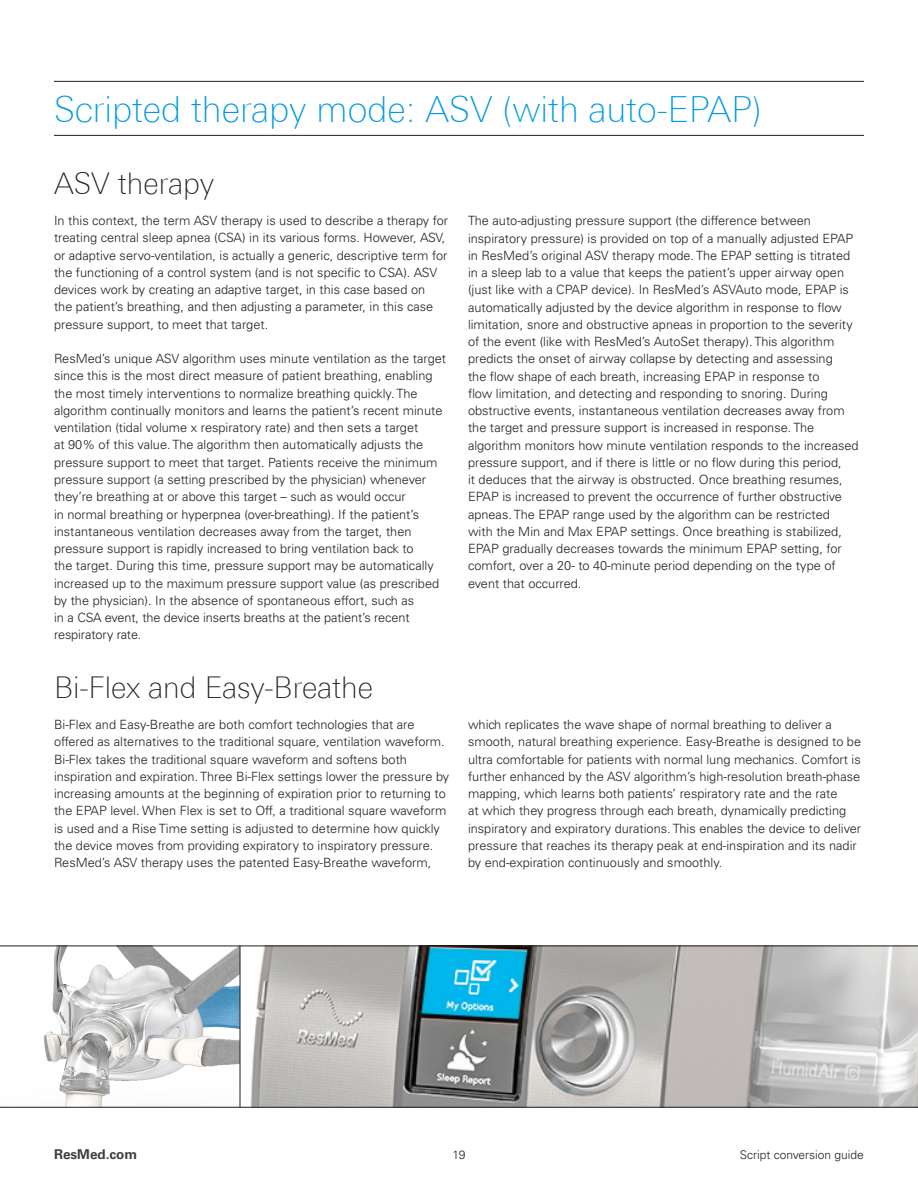
<style>
.page{position:relative;width:918px;height:1188px;background:#fff}
.page>*{position:absolute;margin:0;border:0;box-sizing:border-box;transform-origin:0 0}
.t1{font:100 36px "Linotype Univers 230";color:#009bde}
.t2{font:100 30px "Linotype Univers 230";color:#231f20}
.t3{font:700 13.5px "Univers LT Std";color:#3e3e3f}
.t4{font:300 12.75px/17.2px "Univers LT Std";color:#231f20}
.t5{font:300 12px "Univers LT Std";color:#231f20}
</style>
<div class="page">
<img style="left:0;top:947px;width:240px;height:160px">
<svg style="left:241px;top:947px;width:677px;height:160px;background:#aab2b3"></svg>
<hr style="left:240px;top:946px;width:1px;height:162px;background:#231f20">
<hr style="left:0;top:1107px;width:918px;height:1px;background:#231f20">
<hr style="left:0;top:946px;width:918px;height:1px;background:#231f20">
<hr style="left:54px;top:81px;width:810px;height:1px;background:#231f20">
<hr style="left:54px;top:135px;width:810px;height:1px;background:#231f20">
<h1 class="t1" style="left:54px;top:88px;width:710px">Scripted therapy mode: ASV (with auto-EPAP)</h1>
<h2 class="t2" style="left:54px;top:167px;width:162px">ASV therapy</h2>
<p class="t4" style="left:54px;top:212px;width:396px">In this context, the term ASV therapy is used to describe a therapy for treating central sleep apnea (CSA) in its various forms. However, ASV, or adaptive servo-ventilation, is actually a generic, descriptive term for the functioning of a control system (and is not specific to CSA). ASV devices work by creating an adaptive target, in this case based on<br>the patient’s breathing, and then adjusting a parameter, in this case pressure support, to meet that target.</p>
<p class="t4" style="left:54px;top:350px;width:394px">ResMed’s unique ASV algorithm uses minute ventilation as the target since this is the most direct measure of patient breathing, enabling the most timely interventions to normalize breathing quickly. The algorithm continually monitors and learns the patient’s recent minute ventilation (tidal volume x respiratory rate) and then sets a target<br>at 90% of this value. The algorithm then automatically adjusts the pressure support to meet that target. Patients receive the minimum pressure support (a setting prescribed by the physician) whenever they’re breathing at or above this target – such as would occur<br>in normal breathing or hyperpnea (over-breathing). If the patient’s instantaneous ventilation decreases away from the target, then pressure support is rapidly increased to bring ventilation back to<br>the target. During this time, pressure support may be automatically increased up to the maximum pressure support value (as prescribed by the physician). In the absence of spontaneous effort, such as<br>in a CSA event, the device inserts breaths at the patient’s recent respiratory rate.</p>
<p class="t4" style="left:468px;top:212px;width:392px">The auto-adjusting pressure support (the difference between inspiratory pressure) is provided on top of a manually adjusted EPAP in ResMed’s original ASV therapy mode. The EPAP setting is titrated in a sleep lab to a value that keeps the patient’s upper airway open (just like with a CPAP device). In ResMed’s ASVAuto mode, EPAP is automatically adjusted by the device algorithm in response to flow limitation, snore and obstructive apneas in proportion to the severity of the event (like with ResMed’s AutoSet therapy). This algorithm predicts the onset of airway collapse by detecting and assessing<br>the flow shape of each breath, increasing EPAP in response to<br>flow limitation, and detecting and responding to snoring. During obstructive events, instantaneous ventilation decreases away from the target and pressure support is increased in response. The algorithm monitors how minute ventilation responds to the increased pressure support, and if there is little or no flow during this period,<br>it deduces that the airway is obstructed. Once breathing resumes, EPAP is increased to prevent the occurrence of further obstructive apneas. The EPAP range used by the algorithm can be restricted<br>with the Min and Max EPAP settings. Once breathing is stabilized, EPAP gradually decreases towards the minimum EPAP setting, for comfort, over a 20- to 40-minute period depending on the type of event that occurred.</p>
<h2 class="t2" style="left:54px;top:671px;width:320px">Bi-Flex and Easy-Breathe</h2>
<p class="t4" style="left:54px;top:716px;width:397px">Bi-Flex and Easy-Breathe are both comfort technologies that are offered as alternatives to the traditional square, ventilation waveform.<br>Bi-Flex takes the traditional square waveform and softens both inspiration and expiration. Three Bi-Flex settings lower the pressure by increasing amounts at the beginning of expiration prior to returning to the EPAP level. When Flex is set to Off, a traditional square waveform is used and a Rise Time setting is adjusted to determine how quickly the device moves from providing expiratory to inspiratory pressure.<br>ResMed’s ASV therapy uses the patented Easy-Breathe waveform,</p>
<p class="t4" style="left:468px;top:716px;width:395px">which replicates the wave shape of normal breathing to deliver a smooth, natural breathing experience. Easy-Breathe is designed to be ultra comfortable for patients with normal lung mechanics. Comfort is further enhanced by the ASV algorithm’s high-resolution breath-phase mapping, which learns both patients’ respiratory rate and the rate<br>at which they progress through each breath, dynamically predicting inspiratory and expiratory durations. This enables the device to deliver pressure that reaches its therapy peak at end-inspiration and its nadir by end-expiration continuously and smoothly.</p>
<p class="t3" style="left:54px;top:1146px;width:85px">ResMed.com</p>
<p class="t5" style="left:453px;top:1147px;width:14px">19</p>
<p class="t5" style="left:740px;top:1147px;width:126px">Script conversion guide</p>
</div>
